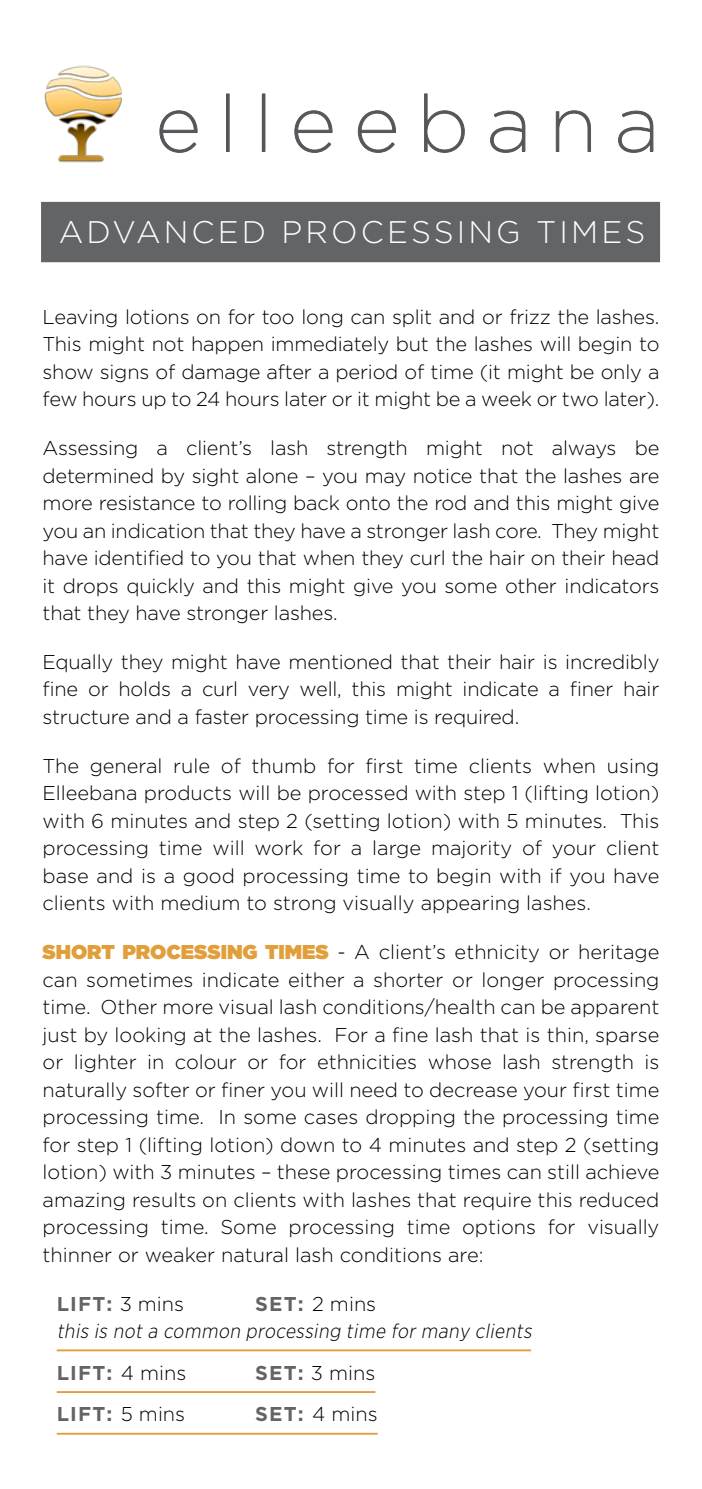
<style>
.page{position:relative;width:702px;height:1489px;background:#fff}
.page>*{position:absolute;margin:0;border:0;box-sizing:border-box;transform-origin:0 0}
.t1{font:200 78.75px "Gotham";letter-spacing:.22em;color:#54565a}
.t2{font:300 31.25px "Gotham";letter-spacing:.1em;color:#fff}
.t3{font:300 20px/27.5px "Gotham";letter-spacing:-.01em;color:#000;text-align:justify}
.t4{font:italic 300 20px "Gotham Narrow";color:#000}
.t5{font:700 20px "Gotham";letter-spacing:.06em;color:#636466}
.s1{font-weight:900;color:#e09f3a}
.s2{font-weight:300;color:#000}
.s3{font-weight:700;color:#636466}
</style>
<div class="page">
<hr style="left:57px;top:1349px;width:474px;height:2px;background:#e09f3a">
<hr style="left:57px;top:1390px;width:318px;height:2px;background:#e09f3a">
<hr style="left:57px;top:1432px;width:320px;height:2px;background:#e09f3a">
<svg style="left:159px;top:110px;width:39px;height:43px"></svg>
<div style="left:226px;top:93px;width:3px;height:59px;border:1px solid #54565a"></div>
<div style="left:262px;top:93px;width:3px;height:59px;border:1px solid #54565a"></div>
<svg style="left:294px;top:110px;width:39px;height:43px"></svg>
<svg style="left:357px;top:110px;width:39px;height:43px"></svg>
<svg style="left:424px;top:93px;width:41px;height:60px"></svg>
<svg style="left:490px;top:110px;width:35px;height:43px"></svg>
<svg style="left:555px;top:110px;width:36px;height:42px"></svg>
<svg style="left:618px;top:110px;width:35px;height:43px"></svg>
<img style="left:44px;top:65px;width:78px;height:98px">
<div style="left:41px;top:202px;width:619px;height:60px;background:#636466"></div>
<h1 class="t1" style="left:155px;top:75px;width:505px">elleebana</h1>
<h2 class="t2" style="left:59px;top:212px;width:588px">ADVANCED PROCESSING TIMES</h2>
<p class="t3" style="left:43px;top:302px;width:618px">Leaving lotions on for too long can split and or frizz the lashes.<br>This might not happen immediately but the lashes will begin to show signs of damage after a period of time (it might be only a few hours up to 24 hours later or it might be a week or two later).</p>
<p class="t3" style="left:43px;top:433px;width:618px">Assessing a client’s lash strength might not always be determined by sight alone – you may notice that the lashes are more resistance to rolling back onto the rod and this might give you an indication that they have a stronger lash core. They might have identified to you that when they curl the hair on their head it drops quickly and this might give you some other indicators that they have stronger lashes.</p>
<p class="t3" style="left:43px;top:647px;width:618px">Equally they might have mentioned that their hair is incredibly fine or holds a curl very well, this might indicate a finer hair structure and a faster processing time is required.</p>
<p class="t3" style="left:43px;top:751px;width:618px">The general rule of thumb for first time clients when using Elleebana products will be processed with step 1 (lifting lotion) with 6 minutes and step 2 (setting lotion) with 5 minutes. This processing time will work for a large majority of your client base and is a good processing time to begin with if you have clients with medium to strong visually appearing lashes.</p>
<p class="t3" style="left:43px;top:937px;width:618px"><span class="s1">SHORT PROCESSING TIMES</span> - A client’s ethnicity or heritage can sometimes indicate either a shorter or longer processing time. Other more visual lash conditions/health can be apparent just by looking at the lashes. For a fine lash that is thin, sparse or lighter in colour or for ethnicities whose lash strength is naturally softer or finer you will need to decrease your first time processing time. In some cases dropping the processing time for step 1 (lifting lotion) down to 4 minutes and step 2 (setting lotion) with 3 minutes – these processing times can still achieve amazing results on clients with lashes that require this reduced processing time. Some processing time options for visually thinner or weaker natural lash conditions are:</p>
<p class="t5" style="left:57px;top:1290px;width:129px">LIFT: <span class="s2">3 mins</span></p>
<p class="t3" style="left:255px;top:1288px;width:122px"><span class="s3">SET:</span> 2 mins</p>
<p class="t4" style="left:57px;top:1318px;width:480px">this is not a common processing time for many clients</p>
<p class="t5" style="left:57px;top:1359px;width:131px">LIFT: <span class="s2">4 mins</span></p>
<p class="t3" style="left:255px;top:1358px;width:122px"><span class="s3">SET:</span> 3 mins</p>
<p class="t5" style="left:57px;top:1400px;width:130px">LIFT: <span class="s2">5 mins</span></p>
<p class="t3" style="left:255px;top:1399px;width:124px"><span class="s3">SET:</span> 4 mins</p>
</div>
